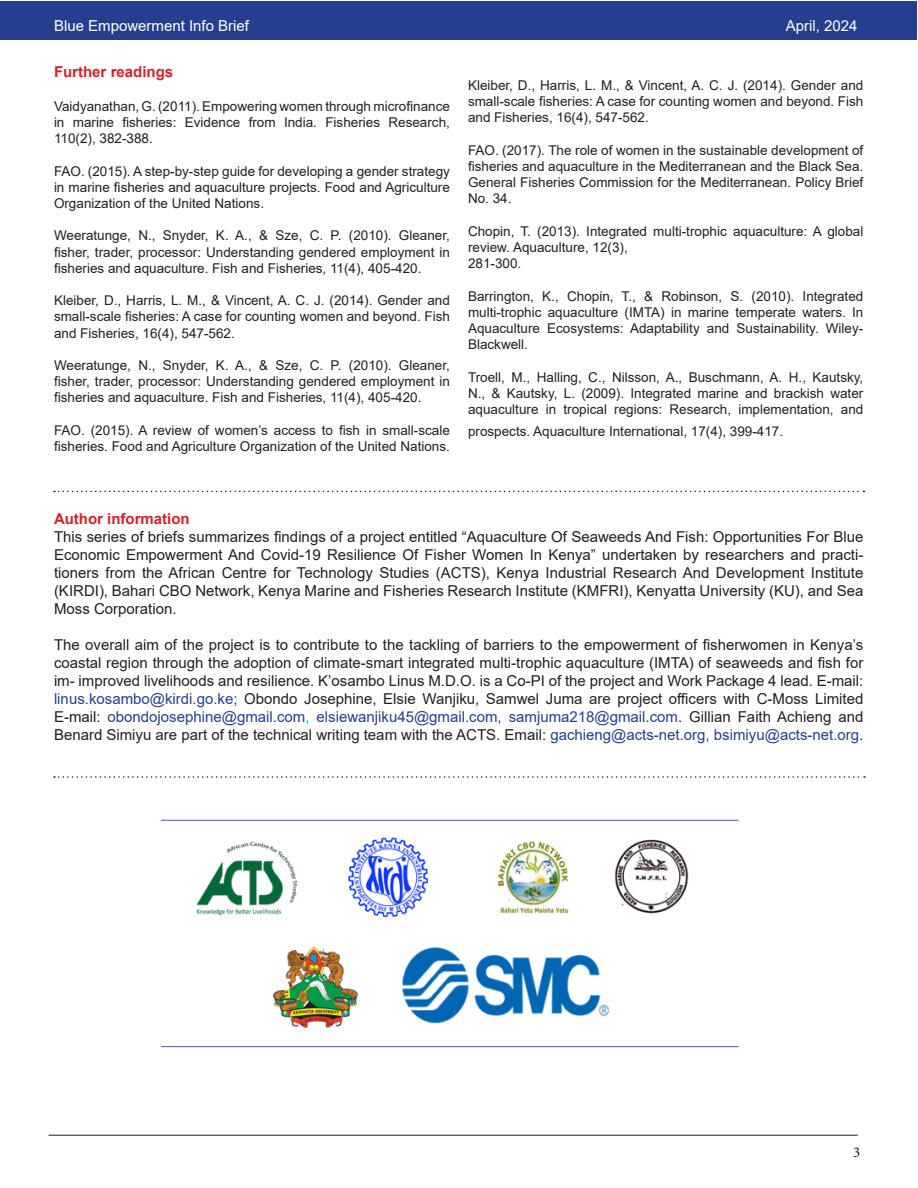
<style>
.page{position:relative;width:918px;height:1188px;background:#fff}
.page>*{position:absolute;margin:0;border:0;box-sizing:border-box;transform-origin:0 0}
.t1{font:15px/18px "Arial";color:#231f20;text-align:justify}
.t2{font:15px "Arial";color:#fff}
.t3{font:700 15px "Arial";color:#d1232a}
.t4{font:15px "Minion Pro";color:#231f20}
.t5{font:13.5px/16.2px "Arial";color:#231f20;text-align:justify}
.s1{color:#253f8e}
.s2{color:#00aeef}
</style>
<div class="page">
<div style="left:1px;top:1px;width:916px;height:39px;background:#253f8e"></div>
<img style="left:160px;top:819px;width:579px;height:229px">
<hr style="left:49px;top:1135px;width:809px;height:1px;background:#231f20">
<svg style="left:54px;top:491px;width:810px;height:1px"></svg>
<svg style="left:54px;top:776px;width:811px;height:2px"></svg>
<p class="t2" style="left:54px;top:16px;width:197px">Blue Empowerment Info Brief</p>
<p class="t2" style="left:786px;top:16px;width:73px">April, 2024</p>
<p class="t3" style="left:54px;top:61px;width:121px">Further readings</p>
<p class="t5" style="left:54px;top:98px;width:397px">Vaidyanathan, G. (2011). Empowering women through microfinance in marine fisheries: Evidence from India. Fisheries Research, 110(2), 382-388.</p>
<p class="t5" style="left:54px;top:163px;width:397px">FAO. (2015). A step-by-step guide for developing a gender strategy in marine fisheries and aquaculture projects. Food and Agriculture Organization of the United Nations.</p>
<p class="t5" style="left:54px;top:227px;width:398px">Weeratunge, N., Snyder, K. A., &amp; Sze, C. P. (2010). Gleaner, fisher, trader, processor: Understanding gendered employment in fisheries and aquaculture. Fish and Fisheries, 11(4), 405-420.</p>
<p class="t5" style="left:54px;top:292px;width:397px">Kleiber, D., Harris, L. M., &amp; Vincent, A. C. J. (2014). Gender and small-scale fisheries: A case for counting women and beyond. Fish and Fisheries, 16(4), 547-562.</p>
<p class="t5" style="left:54px;top:357px;width:398px">Weeratunge, N., Snyder, K. A., &amp; Sze, C. P. (2010). Gleaner, fisher, trader, processor: Understanding gendered employment in fisheries and aquaculture. Fish and Fisheries, 11(4), 405-420.</p>
<p class="t5" style="left:54px;top:422px;width:397px">FAO. (2015). A review of women’s access to fish in small-scale fisheries. Food and Agriculture Organization of the United Nations.</p>
<p class="t5" style="left:468px;top:77px;width:397px">Kleiber, D., Harris, L. M., &amp; Vincent, A. C. J. (2014). Gender and small-scale fisheries: A case for counting women and beyond. Fish and Fisheries, 16(4), 547-562.</p>
<p class="t5" style="left:468px;top:142px;width:397px">FAO. (2017). The role of women in the sustainable development of fisheries and aquaculture in the Mediterranean and the Black Sea.<br>General Fisheries Commission for the Mediterranean. Policy Brief No. 34.</p>
<p class="t5" style="left:468px;top:223px;width:397px">Chopin, T. (2013). Integrated multi-trophic aquaculture: A global review. Aquaculture, 12(3),</p>
<p class="t5" style="left:468px;top:255px;width:55px">281-300.</p>
<p class="t5" style="left:468px;top:288px;width:397px">Barrington, K., Chopin, T., &amp; Robinson, S. (2010). Integrated multi-trophic aquaculture (IMTA) in marine temperate waters. In Aquaculture Ecosystems: Adaptability and Sustainability. Wiley-Blackwell.</p>
<p class="t5" style="left:468px;top:369px;width:397px">Troell, M., Halling, C., Nilsson, A., Buschmann, A. H., Kautsky, N., &amp; Kautsky, L. (2009). Integrated marine and brackish water aquaculture in tropical regions: Research, implementation, and</p>
<p class="t5" style="left:468px;top:423px;width:317px">prospects. Aquaculture International, 17(4), 399-417.</p>
<p class="t3" style="left:54px;top:508px;width:137px">Author information</p>
<p class="t1" style="left:54px;top:528px;width:811px">This series of briefs summarizes findings of a project entitled “Aquaculture Of Seaweeds And Fish: Opportunities For Blue Economic Empowerment And Covid-19 Resilience Of Fisher Women In Kenya” undertaken by researchers and practi&shy;tioners from the African Centre for Technology Studies (ACTS), Kenya Industrial Research And Development Institute (KIRDI), Bahari CBO Network, Kenya Marine and Fisheries Research Institute (KMFRI), Kenyatta University (KU), and Sea Moss Corporation.</p>
<p class="t1" style="left:54px;top:636px;width:811px">The overall aim of the project is to contribute to the tackling of barriers to the empowerment of fisherwomen in Kenya’s coastal region through the adoption of climate-smart integrated multi-trophic aquaculture (IMTA) of seaweeds and fish for im- improved livelihoods and resilience. K’osambo Linus M.D.O. is a Co-PI of the project and Work Package 4 lead. E-mail: <span class="s1">linus.kosambo@kirdi.go.ke;</span> Obondo Josephine, Elsie Wanjiku, Samwel Juma are project officers with C-Moss Limited E-mail: <span class="s1">obondojosephine@gmail.com</span><span class="s2">,</span> <span class="s1">elsiewanjiku45@gmail.com, samjuma218@gmail.com</span>. Gillian Faith Achieng and Benard Simiyu are part of the technical writing team with the ACTS. Email: <span class="s1">gachieng@acts-net.org, bsimiyu@acts-net.org</span>.</p>
<p class="t4" style="left:853px;top:1142px;width:9px">3</p>
</div>
